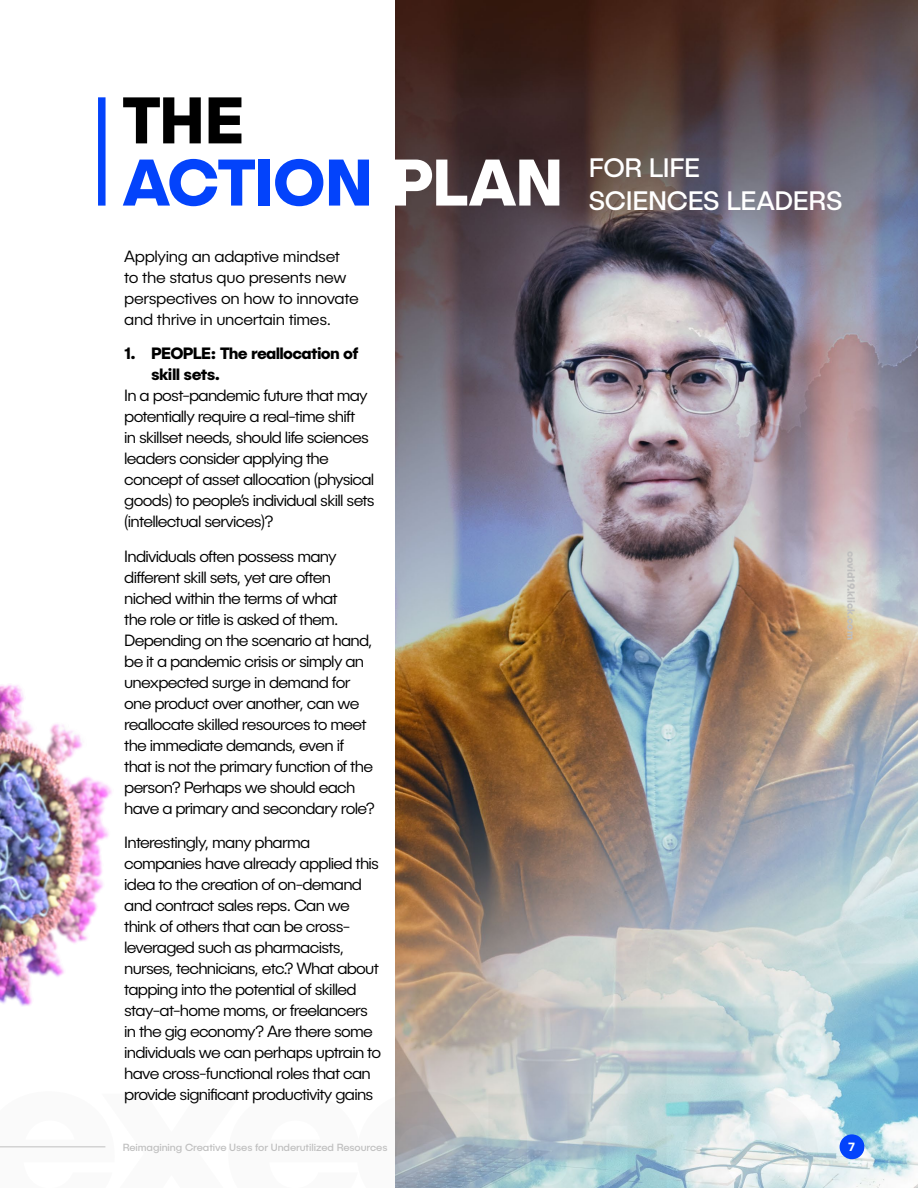
<style>
.page{position:relative;width:918px;height:1188px;background:#fff}
.page>*{position:absolute;margin:0;border:0;box-sizing:border-box;transform-origin:0 0}
.t1{font:700 66px/62.1px "Publica Sans";letter-spacing:-.02em;color:#0343fb}
.t2{font:27px/32.4px "Publica Sans";letter-spacing:-.015em;color:#fff}
.t3{font:300 16.5px/21px "Publica Sans";letter-spacing:-.045em;color:#000}
.t4{font:300 16.5px/21px "Publica Sans";letter-spacing:-.02em;color:#000}
.t5{font:700 16.5px/21px "Publica Sans";letter-spacing:-.045em;color:#000}
.t6{font:700 12px "Publica Sans";color:#fff}
.t7{font:10.5px "Publica Sans";letter-spacing:-.01em;color:#bfbfbf}
.t8{font:700 10.5px "Publica Sans";letter-spacing:-.01em;color:#bfbfbf}
.s1{color:#000}
.s2{color:#fff}
</style>
<div class="page">
<img style="left:395px;top:0;width:523px;height:1188px">
<div style="left:98px;top:97px;width:8px;height:109px;background:#0343fb"></div>
<img style="left:0;top:684px;width:112px;height:322px">
<div style="left:840px;top:1134px;width:24px;height:25px;background:#0343fb;border-radius:50%"></div>
<hr style="left:0;top:1146px;width:105px;height:1px;background:#bfbfbf">
<h1 class="t1" style="left:122px;top:86px;width:443px"><span class="s1">THE<br></span>ACTION <span class="s2">PLAN</span></h1>
<h2 class="t2" style="left:589px;top:151px;width:255px">FOR LIFE<br>SCIENCES LEADERS</h2>
<p class="t4" style="left:124px;top:245px;width:236px">Applying an adaptive mindset<br>to the status quo presents new perspectives on how to innovate and thrive in uncertain times.</p>
<p class="t5" style="left:151px;top:342px;width:209px;text-indent:-27px">1. PEOPLE: The reallocation of skill sets.</p>
<p class="t3" style="left:124px;top:385px;width:252px">In a post-pandemic future that may potentially require a real-time shift<br>in skillset needs, should life sciences leaders consider applying the concept of asset allocation (physical goods) to people’s individual skill sets (intellectual services)?</p>
<p class="t3" style="left:124px;top:545px;width:252px">Individuals often possess many different skill sets, yet are often niched within the terms of what<br>the role or title is asked of them.<br>Depending on the scenario at hand, be it a pandemic crisis or simply an unexpected surge in demand for one product over another, can we reallocate skilled resources to meet the immediate demands, even if that is not the primary function of the person? Perhaps we should each have a primary and secondary role?</p>
<p class="t3" style="left:124px;top:832px;width:259px">Interestingly, many pharma companies have already applied this idea to the creation of on-demand and contract sales reps. Can we think of others that can be cross&shy;leveraged such as pharmacists, nurses, technicians, etc.? What about tapping into the potential of skilled stay-at-home moms, or freelancers in the gig economy? Are there some individuals we can perhaps uptrain to have cross-functional roles that can provide significant productivity gains</p>
<p class="t7" style="left:123px;top:1140px;width:266px">Reimagining Creative Uses for Underutilized Resources</p>
<p class="t6" style="left:848px;top:1139px;width:8px">7</p>
<p class="t8" style="left:858px;top:551px;width:90px;rotate:90deg">covid19.klick.com</p>
</div>
